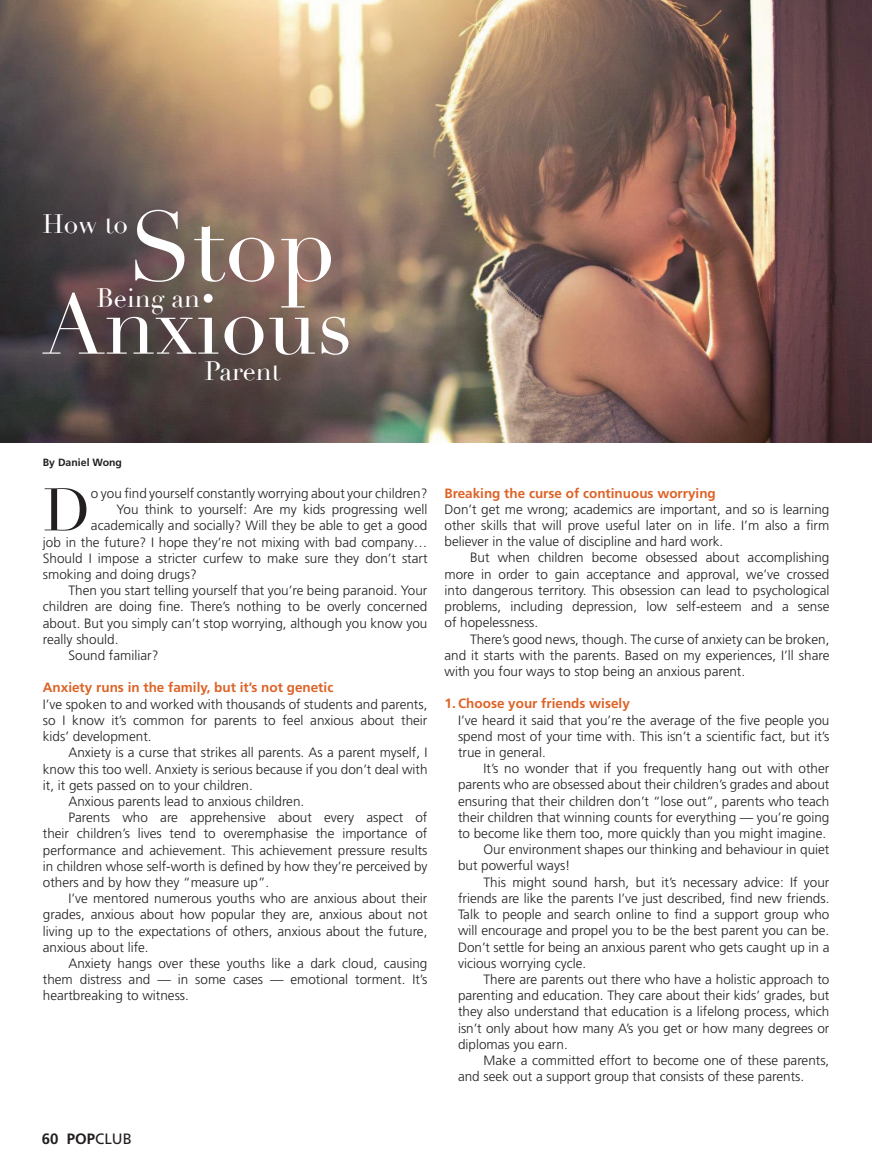
<style>
.page{position:relative;width:872px;height:1170px;background:#fff}
.page>*{position:absolute;margin:0;border:0;box-sizing:border-box;transform-origin:0 0}
.t1{font:96.75px "Didot";color:#fff}
.t2{font:83.7px "Didot";color:#fff}
.t3{font:58.95px "Didot";color:#231f20}
.t4{font:26.1px "Didot";color:#fff}
.t5{font:700 15px "Frutiger";color:#231f20}
.t6{font:300 13.5px/16.2px "Frutiger";color:#231f20;text-align:justify}
.t7{font:700 13.5px "Frutiger";color:#dd6327}
.t8{font:700 10.5px "Frutiger";color:#231f20}
.s1{font-weight:400}
</style>
<div class="page">
<img style="left:0;top:0;width:872px;height:442px">
<p class="t1" style="left:128px;top:189px;width:209px">Stop</p>
<p class="t4" style="left:43px;top:208px;width:87px">How to</p>
<p class="t4" style="left:97px;top:282px;width:105px">Being an</p>
<p class="t2" style="left:43px;top:274px;width:311px">Anxious</p>
<p class="t4" style="left:204px;top:355px;width:77px">Parent</p>
<p class="t8" style="left:43px;top:455px;width:81px">By Daniel Wong</p>
<p class="t3" style="left:43px;top:474px;width:50px">D</p>
<p class="t6" style="left:91px;top:485px;width:338px">o you find yourself constantly worrying about your children?</p>
<p class="t6" style="left:116px;top:501px;width:312px">You think to yourself: Are my kids progressing well</p>
<p class="t6" style="left:91px;top:517px;width:338px">academically and socially? Will they be able to get a good</p>
<p class="t6" style="left:43px;top:533px;width:386px">job in the future? I hope they’re not mixing with bad company…</p>
<p class="t6" style="left:43px;top:550px;width:386px">Should I impose a stricter curfew to make sure they don’t start</p>
<p class="t6" style="left:43px;top:566px;width:155px">smoking and doing drugs?</p>
<p class="t6" style="left:43px;top:582px;width:386px;text-indent:26px">Then you start telling yourself that you’re being paranoid. Your children are doing fine. There’s nothing to be overly concerned about. But you simply can’t stop worrying, although you know you really should.</p>
<p class="t6" style="left:68px;top:647px;width:92px">Sound familiar?</p>
<p class="t7" style="left:43px;top:679px;width:292px">Anxiety runs in the family, but it’s not genetic</p>
<p class="t6" style="left:43px;top:695px;width:386px">I’ve spoken to and worked with thousands of students and parents, so I know it’s common for parents to feel anxious about their kids’ development.</p>
<p class="t6" style="left:43px;top:744px;width:386px;text-indent:26px">Anxiety is a curse that strikes all parents. As a parent myself, I know this too well. Anxiety is serious because if you don’t deal with it, it gets passed on to your children.</p>
<p class="t6" style="left:68px;top:793px;width:237px">Anxious parents lead to anxious children.</p>
<p class="t6" style="left:43px;top:809px;width:386px;text-indent:26px">Parents who are apprehensive about every aspect of their children’s lives tend to overemphasise the importance of performance and achievement. This achievement pressure results in children whose self-worth is defined by how they’re perceived by others and by how they “measure up”.</p>
<p class="t6" style="left:43px;top:890px;width:386px;text-indent:26px">I’ve mentored numerous youths who are anxious about their grades, anxious about how popular they are, anxious about not living up to the expectations of others, anxious about the future, anxious about life.</p>
<p class="t6" style="left:43px;top:955px;width:386px;text-indent:26px">Anxiety hangs over these youths like a dark cloud, causing them distress and — in some cases — emotional torment. It’s heartbreaking to witness.</p>
<p class="t7" style="left:444px;top:485px;width:273px">Breaking the curse of continuous worrying</p>
<p class="t6" style="left:444px;top:501px;width:386px">Don’t get me wrong; academics are important, and so is learning other skills that will prove useful later on in life. I’m also a firm believer in the value of discipline and hard work.</p>
<p class="t6" style="left:444px;top:549px;width:386px;text-indent:26px">But when children become obsessed about accomplishing more in order to gain acceptance and approval, we’ve crossed into dangerous territory. This obsession can lead to psychological problems, including depression, low self-esteem and a sense of hopelessness.</p>
<p class="t6" style="left:444px;top:630px;width:386px;text-indent:26px">There’s good news, though. The curse of anxiety can be broken, and it starts with the parents. Based on my experiences, I’ll share with you four ways to stop being an anxious parent.</p>
<p class="t7" style="left:444px;top:695px;width:187px">1. Choose your friends wisely</p>
<p class="t6" style="left:458px;top:711px;width:373px">I’ve heard it said that you’re the average of the five people you spend most of your time with. This isn’t a scientific fact, but it’s true in general.</p>
<p class="t6" style="left:458px;top:760px;width:373px;text-indent:26px">It’s no wonder that if you frequently hang out with other parents who are obsessed about their children’s grades and about ensuring that their children don’t “lose out”, parents who teach their children that winning counts for everything — you’re going to become like them too, more quickly than you might imagine.</p>
<p class="t6" style="left:458px;top:841px;width:373px;text-indent:26px">Our environment shapes our thinking and behaviour in quiet but powerful ways!</p>
<p class="t6" style="left:458px;top:873px;width:373px;text-indent:26px">This might sound harsh, but it’s necessary advice: If your friends are like the parents I’ve just described, find new friends.<br>Talk to people and search online to find a support group who will encourage and propel you to be the best parent you can be.<br>Don’t settle for being an anxious parent who gets caught up in a vicious worrying cycle.</p>
<p class="t6" style="left:458px;top:971px;width:373px;text-indent:26px">There are parents out there who have a holistic approach to parenting and education. They care about their kids’ grades, but they also understand that education is a lifelong process, which isn’t only about how many A’s you get or how many degrees or diplomas you earn.</p>
<p class="t6" style="left:458px;top:1052px;width:373px;text-indent:26px">Make a committed effort to become one of these parents, and seek out a support group that consists of these parents.</p>
<p class="t5" style="left:42px;top:1129px;width:92px">60 POP<span class="s1">CLUB</span></p>
</div>
